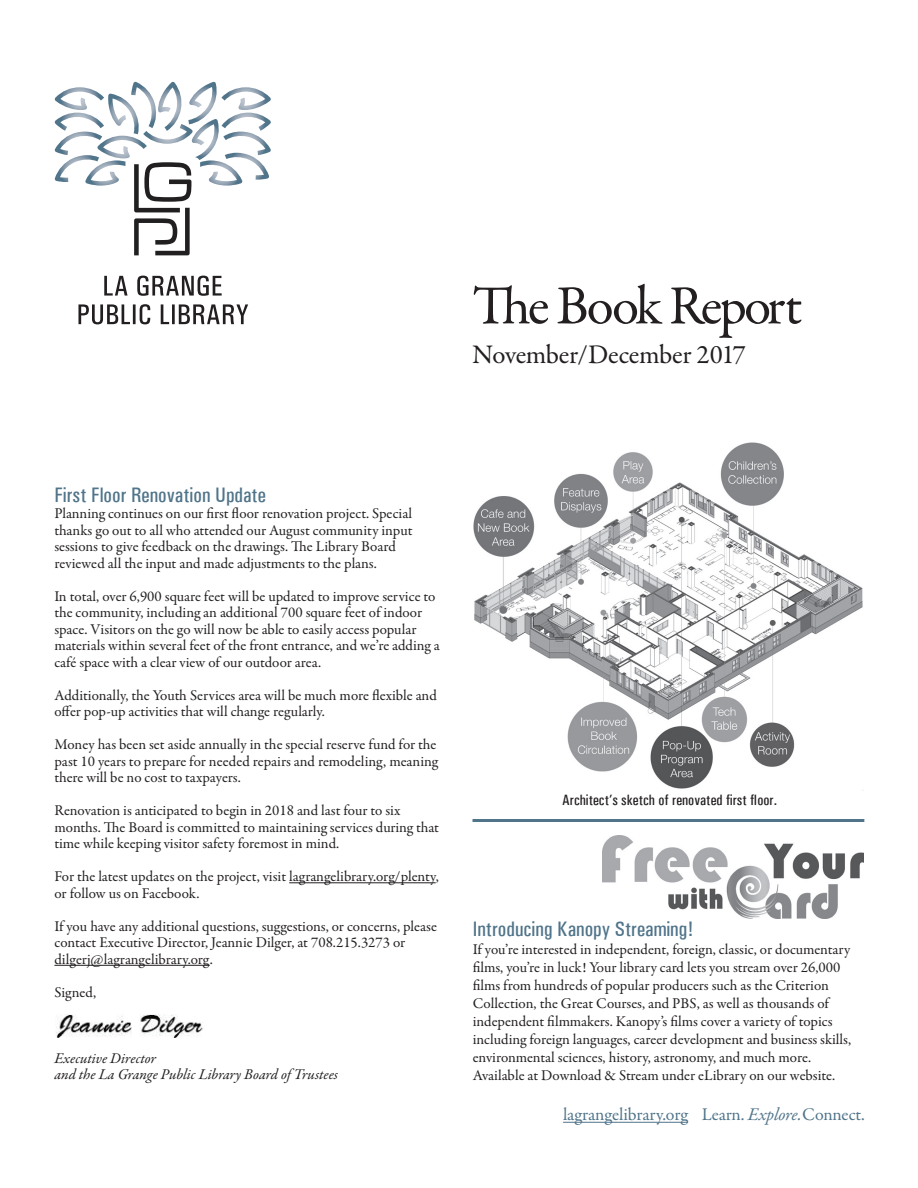
<style>
.page{position:relative;width:918px;height:1188px;background:#fff}
.page>*{position:absolute;margin:0;border:0;box-sizing:border-box;transform-origin:0 0}
.t1{font:55.5px "Garamond Premr Pro";letter-spacing:-.05em;color:#231f20}
.t2{font:27px "Garamond Premr Pro";letter-spacing:-.015em;color:#231f20}
.t3{font:500 condensed 21px "Univers";color:#50748a}
.t4{font:18px "Garamond Premr Pro";letter-spacing:-.01em;color:#50748a}
.t5{font:15px/16.5px "Garamond Premr Pro";color:#231f20}
.t6{font:italic 15px/16.5px "Garamond Premr Pro";color:#231f20}
.t7{font:500 condensed 15px "Univers";color:#231f20}
.s1{font-style:italic}
</style>
<div class="page">
<hr style="left:563px;top:1122px;width:125px;height:1px;background:#50748a">
<img style="left:602px;top:836px;width:262px;height:83px">
<hr style="left:289px;top:882px;width:147px;height:1px;background:#231f20">
<hr style="left:54px;top:965px;width:156px;height:1px;background:#231f20">
<img style="left:56px;top:1014px;width:147px;height:24px">
<hr style="left:472px;top:819px;width:392px;height:3px;background:#50748a">
<svg style="left:55px;top:82px;width:216px;height:173px"></svg>
<svg style="left:104px;top:276px;width:24px;height:20px"></svg>
<svg style="left:137px;top:276px;width:85px;height:20px"></svg>
<svg style="left:78px;top:304px;width:72px;height:20px"></svg>
<svg style="left:161px;top:304px;width:87px;height:20px"></svg>
<img style="left:473px;top:442px;width:390px;height:347px">
<h1 class="t1" style="left:472px;top:272px;width:331px">The Book Report</h1>
<h2 class="t2" style="left:472px;top:338px;width:275px">November/December 2017</h2>
<h3 class="t3" style="left:54px;top:482px;width:213px">First Floor Renovation Update</h3>
<p class="t5" style="left:54px;top:506px;width:360px">Planning continues on our first floor renovation project. Special thanks go out to all who attended our August community input sessions to give feedback on the drawings. The Library Board reviewed all the input and made adjustments to the plans.</p>
<p class="t5" style="left:54px;top:588px;width:387px">In total, over 6,900 square feet will be updated to improve service to the community, including an additional 700 square feet of indoor space. Visitors on the go will now be able to easily access popular materials within several feet of the front entrance, and we’re adding a café space with a clear view of our outdoor area.</p>
<p class="t5" style="left:54px;top:687px;width:384px">Additionally, the Youth Services area will be much more flexible and offer pop-up activities that will change regularly.</p>
<p class="t5" style="left:54px;top:737px;width:385px;text-align:justify">Money has been set aside annually in the special reserve fund for the past 10 years to prepare for needed repairs and remodeling, meaning there will be no cost to taxpayers.</p>
<p class="t5" style="left:54px;top:803px;width:386px">Renovation is anticipated to begin in 2018 and last four to six months. The Board is committed to maintaining services during that time while keeping visitor safety foremost in mind.</p>
<p class="t5" style="left:54px;top:869px;width:386px">For the latest updates on the project, visit lagrangelibrary.org/plenty, or follow us on Facebook.</p>
<p class="t5" style="left:54px;top:918px;width:384px">If you have any additional questions, suggestions, or concerns, please contact Executive Director, Jeannie Dilger, at 708.215.3273 or dilgerj@lagrangelibrary.org.</p>
<p class="t5" style="left:54px;top:984px;width:43px">Signed,</p>
<p class="t6" style="left:54px;top:1051px;width:285px">Executive Director<br>and the La Grange Public Library Board of Trustees</p>
<p class="t7" style="left:562px;top:792px;width:216px">Architect’s sketch of renovated first floor.</p>
<h3 class="t3" style="left:473px;top:916px;width:222px">Introducing Kanopy Streaming!</h3>
<p class="t5" style="left:473px;top:940px;width:380px;line-height:18px">If you’re interested in independent, foreign, classic, or documentary films, you’re in luck! Your library card lets you stream over 26,000 films from hundreds of popular producers such as the Criterion Collection, the Great Courses, and PBS, as well as thousands of independent filmmakers. Kanopy’s films cover a variety of topics including foreign languages, career development and business skills, environmental sciences, history, astronomy, and much more.<br>Available at Download &amp; Stream under eLibrary on our website.</p>
<p class="t4" style="left:563px;top:1104px;width:303px">lagrangelibrary.org Learn. <span class="s1">Explore.</span>Connect.</p>
</div>
